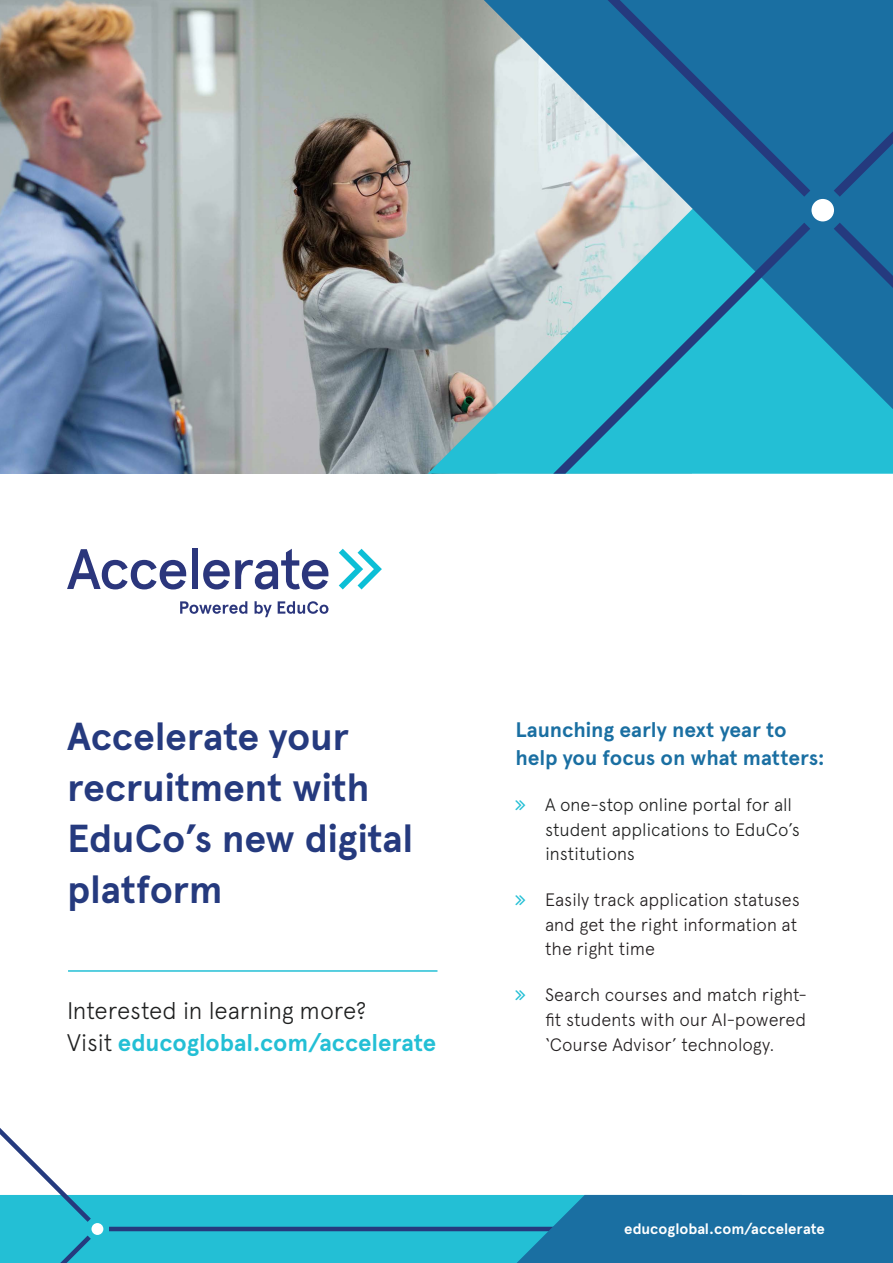
<style>
.page{position:relative;width:893px;height:1263px;background:#fff}
.page>*{position:absolute;margin:0;border:0;box-sizing:border-box;transform-origin:0 0}
.t1{font:700 39px/51px "Apercu Pro";letter-spacing:-.005em;color:#253a7e}
.t2{font:300 24px/31.8px "Apercu Pro";letter-spacing:-.005em;color:#1f2020}
.t3{font:700 21px/28.2px "Apercu Pro";letter-spacing:-.005em;color:#1a6fa2}
.t4{font:300 18px/24.6px "Apercu Pro";letter-spacing:-.005em;color:#231f20}
.t5{font:300 18px/24.6px "Apercu Pro";letter-spacing:-.005em;color:#1f2020}
.t6{font:700 15px "Apercu Pro";letter-spacing:-.005em;color:#fff}
.s1{font-weight:700;color:#23bfd5}
</style>
<div class="page">
<div style="left:0;top:1195px;width:517px;height:68px;background:#23bfd5"></div>
<div style="left:91px;top:1223px;width:12px;height:12px;background:#fff;border-radius:50%"></div>
<svg style="left:0;top:1128px;width:91px;height:94px"></svg>
<hr style="left:109px;top:1227px;width:784px;height:4px;background:#253a7e">
<svg style="left:60px;top:1235px;width:31px;height:28px"></svg>
<svg style="left:517px;top:1195px;width:376px;height:68px;background:#1a75a6"></svg>
<img style="left:0;top:0;width:484px;height:474px">
<svg style="left:428px;top:8px;width:465px;height:466px;background:#72a6aa"></svg>
<svg style="left:484px;top:0;width:409px;height:409px;background:#6ba1ba"></svg>
<div style="left:811px;top:199px;width:23px;height:22px;background:#fff;border-radius:50%"></div>
<svg style="left:608px;top:0;width:202px;height:197px;background:#2772a3"></svg>
<svg style="left:834px;top:131px;width:59px;height:66px;background:#1b659b"></svg>
<svg style="left:553px;top:223px;width:257px;height:251px;background:#35b3cb"></svg>
<svg style="left:834px;top:223px;width:59px;height:65px;background:#1b659b"></svg>
<svg style="left:339px;top:549px;width:43px;height:40px"></svg>
<svg style="left:67px;top:549px;width:119px;height:40px"></svg>
<div style="left:192px;top:549px;width:6px;height:40px;background:#2b367c"></div>
<svg style="left:203px;top:549px;width:125px;height:40px"></svg>
<svg style="left:180px;top:601px;width:67px;height:13px"></svg>
<svg style="left:255px;top:601px;width:17px;height:16px"></svg>
<svg style="left:278px;top:601px;width:51px;height:13px"></svg>
<hr style="left:68px;top:970px;width:369px;height:2px;background:#23bfd5">
<p class="t1" style="left:67px;top:710px;width:348px">Accelerate your recruitment with<br>EduCo’s new digital platform</p>
<p class="t3" style="left:515px;top:715px;width:311px">Launching early next year to help you focus on what matters:</p>
<p class="t5" style="left:545px;top:791px;width:256px">A one-stop online portal for all student applications to EduCo’s institutions</p>
<p class="t4" style="left:545px;top:886px;width:256px">Easily track application statuses and get the right information at the right time</p>
<p class="t4" style="left:545px;top:981px;width:263px;text-align:justify">Search courses and match right&shy;fit students with our AI-powered ‘Course Advisor’ technology.</p>
<p class="t2" style="left:67px;top:992px;width:371px">Interested in learning more?<br>Visit <span class="s1">educoglobal.com/accelerate</span></p>
<p class="t6" style="left:624px;top:1218px;width:202px">educoglobal.com/accelerate</p>
</div>
